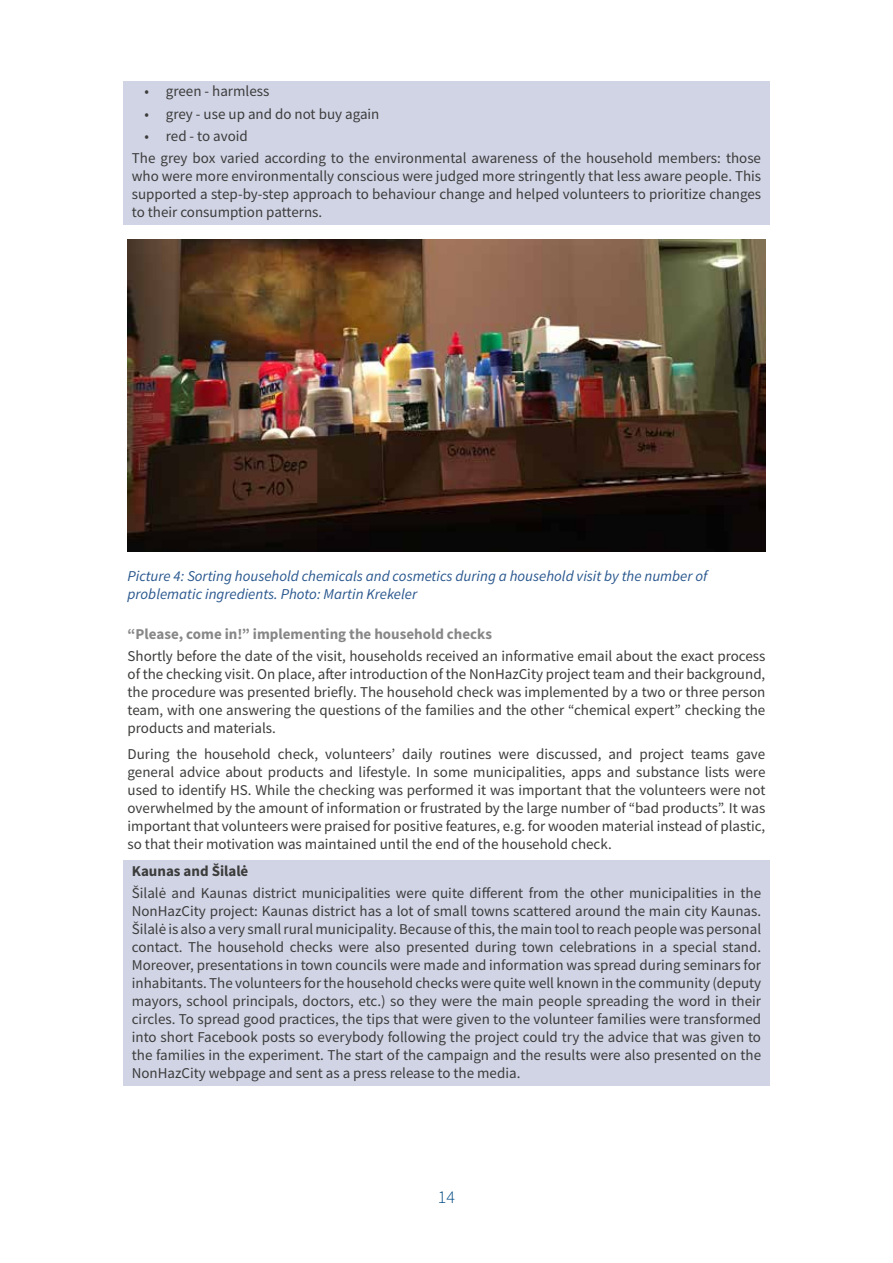
<style>
.page{position:relative;width:893px;height:1263px;background:#fff}
.page>*{position:absolute;margin:0;border:0;box-sizing:border-box;transform-origin:0 0}
.t1{font:300 18px "Source Sans Pro";color:#004a83}
.t2{font:15px/18px "Source Sans Pro";color:#3c3c3b;text-align:justify}
.t3{font:italic 15px/18px "Source Sans Pro";color:#29578e}
.t4{font:700 15px "Source Sans Pro";color:#878787}
.t5{font:700 15px "Source Sans Pro";color:#3c3c3b}
</style>
<div class="page">
<div style="left:123px;top:81px;width:647px;height:23px;background:#d1d4e5"></div>
<div style="left:123px;top:103px;width:647px;height:24px;background:#d1d4e5"></div>
<div style="left:123px;top:125px;width:647px;height:24px;background:#d1d4e5"></div>
<div style="left:123px;top:148px;width:647px;height:77px;background:#d1d4e5"></div>
<div style="left:123px;top:860px;width:647px;height:24px;background:#d1d4e5"></div>
<div style="left:123px;top:883px;width:647px;height:203px;background:#d1d4e5"></div>
<img style="left:128px;top:239px;width:637px;height:312px">
<p class="t2" style="left:145px;top:82px;width:126px">• green - harmless</p>
<p class="t2" style="left:145px;top:104px;width:236px">• grey - use up and do not buy again</p>
<p class="t2" style="left:132px;top:125px;width:631px;line-height:22.2px;text-indent:13px">• red - to avoid<br>The grey box varied according to the environmental awareness of the household members: those</p>
<p class="t2" style="left:132px;top:167px;width:631px">who were more environmentally conscious were judged more stringently that less aware people. This supported a step-by-step approach to behaviour change and helped volunteers to prioritize changes to their consumption patterns.</p>
<p class="t3" style="left:128px;top:567px;width:581px">Picture 4: Sorting household chemicals and cosmetics during a household visit by the number of problematic ingredients. Photo: Martin Krekeler</p>
<p class="t4" style="left:128px;top:623px;width:366px">“Please, come in!” implementing the household checks</p>
<p class="t2" style="left:128px;top:647px;width:639px">Shortly before the date of the visit, households received an informative email about the exact process of the checking visit. On place, after introduction of the NonHazCity project team and their background, the procedure was presented briefly. The household check was implemented by a two or three person team, with one answering the questions of the families and the other “chemical expert” checking the products and materials.</p>
<p class="t2" style="left:128px;top:745px;width:639px">During the household check, volunteers’ daily routines were discussed, and project teams gave general advice about products and lifestyle. In some municipalities, apps and substance lists were used to identify HS. While the checking was performed it was important that the volunteers were not overwhelmed by the amount of information or frustrated by the large number of “bad products”. It was important that volunteers were praised for positive features, e.g. for wooden material instead of plastic, so that their motivation was maintained until the end of the household check.</p>
<p class="t5" style="left:132px;top:861px;width:118px">Kaunas and Šilalė</p>
<p class="t2" style="left:132px;top:884px;width:631px">Šilalė and Kaunas district municipalities were quite different from the other municipalities in the NonHazCity project: Kaunas district has a lot of small towns scattered around the main city Kaunas.<br>Šilalė is also a very small rural municipality. Because of this, the main tool to reach people was personal contact. The household checks were also presented during town celebrations in a special stand.<br>Moreover, presentations in town councils were made and information was spread during seminars for inhabitants. The volunteers for the household checks were quite well known in the community (deputy mayors, school principals, doctors, etc.) so they were the main people spreading the word in their circles. To spread good practices, the tips that were given to the volunteer families were transformed into short Facebook posts so everybody following the project could try the advice that was given to the families in the experiment. The start of the campaign and the results were also presented on the NonHazCity webpage and sent as a press release to the media.</p>
<p class="t1" style="left:438px;top:1186px;width:19px">14</p>
</div>
